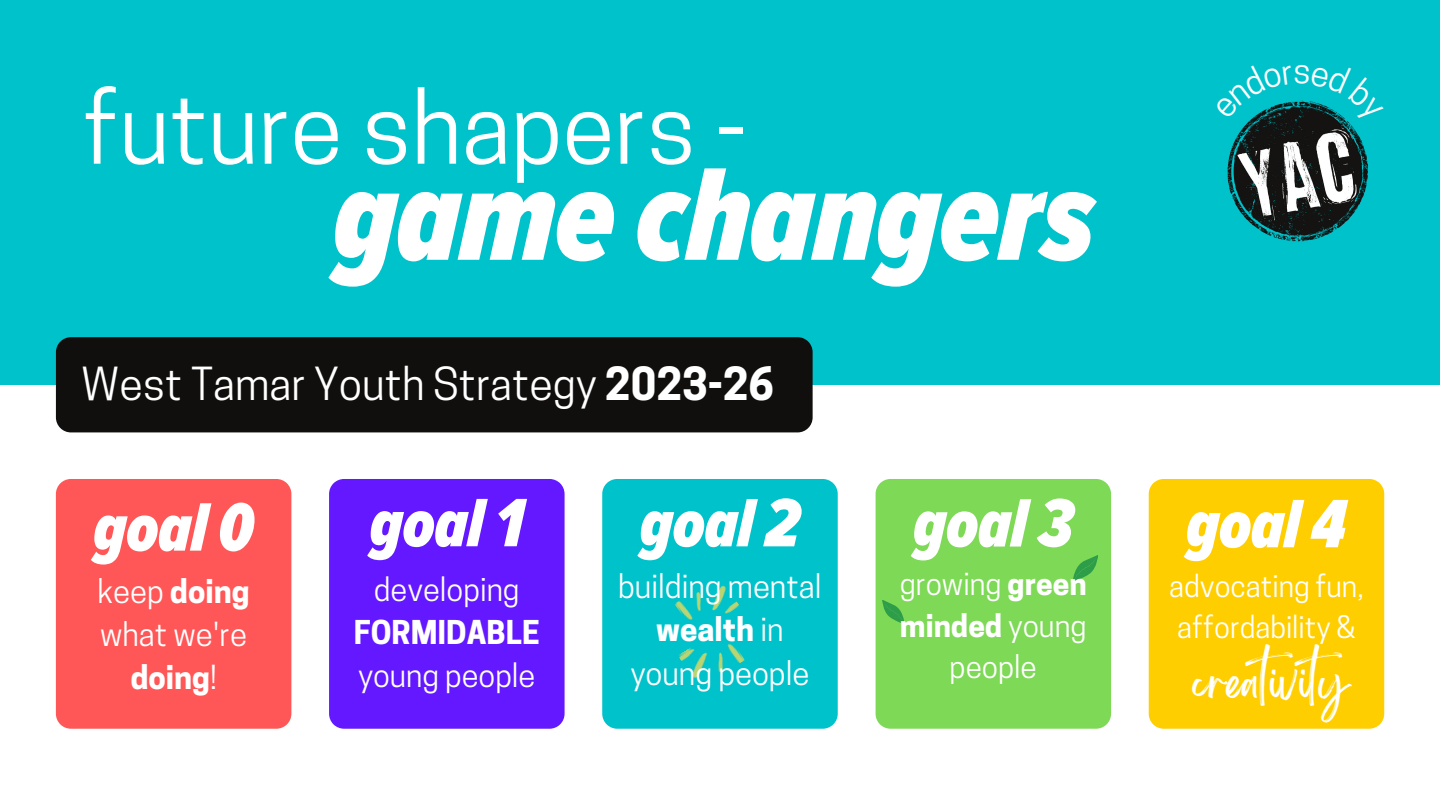
<style>
.page{position:relative;width:1440px;height:810px;background:#fff}
.page>*{position:absolute;margin:0;border:0;box-sizing:border-box;transform-origin:0 0}
.t1{font:italic 900 137px "Proxima Nova Ex Cn";color:#fff}
.t2{font:95.7px "Cooper Hewitt";color:#fff}
.t3{font:italic 900 71px "Proxima Nova Ex Cn";color:#fff}
.t4{font:42.8px "Cooper Hewitt";color:#fff}
.t5{font:40.6px "Brightwall";color:#fff}
.t6{font:31.2px/43.2px "Cooper Hewitt";color:#fff;text-align:center}
.t7{font:30.9px "Cooper Hewitt";color:#fff}
.t8{font:700 30.9px "Cooper Hewitt";color:#fff}
.t9{font:29.9px/41.7px "Cooper Hewitt";color:#fff;text-align:center}
.t10{font:29.1px/41.1px "Cooper Hewitt";color:#fff}
.s1{font-weight:700}
</style>
<div class="page">
<div style="left:0;top:0;width:1440px;height:385px;background:#00c2cb"></div>
<div style="left:602px;top:479px;width:236px;height:250px;background:#00c2cb"></div>
<div style="left:876px;top:479px;width:235px;height:250px;background:#7ed957"></div>
<div style="left:56px;top:479px;width:235px;height:250px;background:#ff5757"></div>
<div style="left:329px;top:479px;width:236px;height:250px;background:#6318ff"></div>
<div style="left:1149px;top:479px;width:235px;height:250px;background:#ffce00"></div>
<img style="left:678px;top:626px;width:67px;height:63px">
<img style="left:674px;top:574px;width:66px;height:62px">
<img style="left:1227px;top:124px;width:141px;height:118px">
<div style="left:56px;top:337px;width:757px;height:95px;background:#100f0d;border-radius:15px"></div>
<svg style="left:1069px;top:555px;width:33px;height:33px"></svg>
<svg style="left:878px;top:599px;width:30px;height:31px"></svg>
<svg style="left:1246px;top:100px;width:104px;height:24px"></svg>
<h2 class="t2" style="left:83px;top:92px;width:665px">future shapers -</h2>
<h1 class="t1" style="left:334px;top:134px;width:762px">game changers</h1>
<h3 class="t4" style="left:81px;top:368px;width:694px">West Tamar Youth Strategy <span class="s1">2023-26</span></h3>
<h3 class="t3" style="left:94px;top:485px;width:161px">goal 0</h3>
<p class="t6" style="left:98px;top:573px;width:154px">keep <span class="s1">doing </span>what we're <span class="s1">doing</span>!</p>
<h3 class="t3" style="left:370px;top:481px;width:155px">goal 1</h3>
<p class="t7" style="left:374px;top:578px;width:147px">developing</p>
<p class="t8" style="left:354px;top:621px;width:188px">FORMIDABLE</p>
<p class="t7" style="left:358px;top:664px;width:179px">young people</p>
<h3 class="t3" style="left:640px;top:481px;width:161px">goal 2</h3>
<h3 class="t3" style="left:1187px;top:482px;width:161px">goal 4</h3>
<h3 class="t3" style="left:914px;top:481px;width:161px">goal 3</h3>
<p class="t9" style="left:900px;top:567px;width:188px">growing <span class="s1">green minded</span> young people</p>
<p class="t10" style="left:1169px;top:569px;width:196px">advocating fun, affordability &amp;</p>
<p class="t6" style="left:618px;top:569px;width:205px">building mental <span class="s1">wealth</span> in young people</p>
<h3 class="t5" style="left:1192px;top:667px;width:166px">creativity</h3>
</div>
